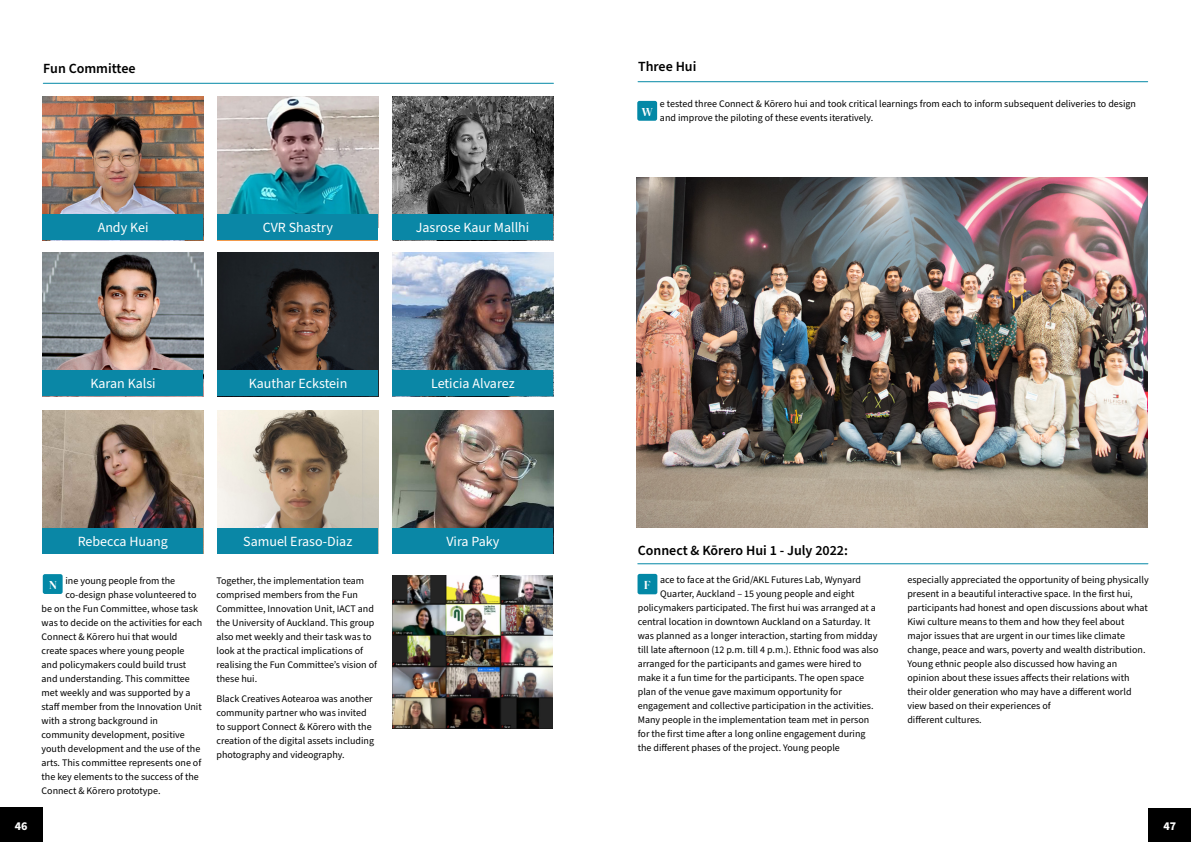
<style>
.page{position:relative;width:1191px;height:842px;background:#fff}
.page>*{position:absolute;margin:0;border:0;box-sizing:border-box;transform-origin:0 0}
.t1{font:14px "Source Sans Pro";color:#fff}
.t2{font:600 14px "Source Sans Pro";color:#000}
.t3{font:700 12px "Source Sans Pro";color:#fff}
.t4{font:12px "DM Serif Display";color:#fff}
.t5{font:10px/14px "Source Sans Pro";color:#000}
</style>
<div class="page">
<div style="left:0;top:806px;width:43px;height:36px;background:#000"></div>
<div style="left:1148px;top:808px;width:43px;height:34px;background:#000"></div>
<div style="left:43px;top:574px;width:20px;height:20px;background:#0388a6;border-radius:2px"></div>
<img style="left:392px;top:575px;width:161px;height:153px">
<img style="left:636px;top:177px;width:511px;height:351px">
<div style="left:637px;top:101px;width:20px;height:20px;background:#0388a6;border-radius:2px"></div>
<hr style="left:638px;top:81px;width:509px;height:1px;background:#0388a6">
<hr style="left:638px;top:563px;width:510px;height:1px;background:#0388a6">
<div style="left:637px;top:574px;width:20px;height:20px;background:#0388a6;border-radius:2px"></div>
<img style="left:43px;top:97px;width:160px;height:118px">
<img style="left:43px;top:253px;width:160px;height:118px">
<img style="left:43px;top:410px;width:160px;height:118px">
<img style="left:217px;top:97px;width:161px;height:118px">
<img style="left:217px;top:253px;width:161px;height:118px">
<img style="left:217px;top:410px;width:161px;height:118px">
<img style="left:392px;top:97px;width:161px;height:118px">
<img style="left:392px;top:253px;width:161px;height:118px">
<img style="left:392px;top:410px;width:161px;height:118px">
<div style="left:42px;top:215px;width:161px;height:25px;background:#0a87a6"></div>
<div style="left:42px;top:371px;width:161px;height:25px;background:#0a87a6"></div>
<div style="left:42px;top:528px;width:161px;height:25px;background:#0a87a6"></div>
<div style="left:217px;top:215px;width:161px;height:25px;background:#0a87a6"></div>
<div style="left:217px;top:371px;width:161px;height:25px;background:#0a87a6"></div>
<div style="left:217px;top:528px;width:161px;height:25px;background:#0a87a6"></div>
<div style="left:392px;top:215px;width:161px;height:25px;background:#0a87a6"></div>
<div style="left:392px;top:371px;width:161px;height:25px;background:#0a87a6"></div>
<div style="left:392px;top:528px;width:161px;height:25px;background:#0a87a6"></div>
<hr style="left:43px;top:83px;width:510px;height:1px;background:#0388a6">
<h1 class="t2" style="left:43px;top:59px;width:94px">Fun Committee</h1>
<h1 class="t2" style="left:638px;top:57px;width:60px">Three Hui</h1>
<p class="t5" style="left:660px;top:97px;width:477px">e tested three Connect &amp; Kōrero hui and took critical learnings from each to inform subsequent deliveries to design and improve the piloting of these events iteratively.</p>
<p class="t4" style="left:641px;top:105px;width:13px">W</p>
<h1 class="t1" style="left:98px;top:218px;width:52px">Andy Kei</h1>
<h1 class="t1" style="left:263px;top:218px;width:72px">CVR Shastry</h1>
<h1 class="t1" style="left:416px;top:218px;width:115px">Jasrose Kaur Mallhi</h1>
<h1 class="t1" style="left:90px;top:374px;width:67px">Karan Kalsi</h1>
<h1 class="t1" style="left:249px;top:374px;width:100px">Kauthar Eckstein</h1>
<h1 class="t1" style="left:431px;top:374px;width:85px">Leticia Alvarez</h1>
<h1 class="t1" style="left:78px;top:531px;width:92px">Rebecca Huang</h1>
<h1 class="t1" style="left:243px;top:532px;width:111px">Samuel Eraso-Diaz</h1>
<h1 class="t1" style="left:446px;top:532px;width:54px">Vira Paky</h1>
<p class="t5" style="left:65px;top:574px;width:111px">ine young people from the</p>
<p class="t5" style="left:65px;top:588px;width:133px">co-design phase volunteered to</p>
<p class="t5" style="left:42px;top:602px;width:158px">be on the Fun Committee, whose task</p>
<p class="t5" style="left:42px;top:616px;width:162px">was to decide on the activities for each</p>
<p class="t5" style="left:42px;top:630px;width:137px">Connect &amp; Kōrero hui that would</p>
<p class="t5" style="left:42px;top:644px;width:144px">create spaces where young people</p>
<p class="t5" style="left:42px;top:658px;width:146px">and policymakers could build trust</p>
<p class="t5" style="left:42px;top:672px;width:150px">and understanding. This committee</p>
<p class="t5" style="left:42px;top:686px;width:150px">met weekly and was supported by a</p>
<p class="t5" style="left:42px;top:700px;width:162px">staff member from the Innovation Unit</p>
<p class="t5" style="left:42px;top:714px;width:118px">with a strong background in</p>
<p class="t5" style="left:42px;top:728px;width:145px">community development, positive</p>
<p class="t5" style="left:42px;top:742px;width:160px">youth development and the use of the</p>
<p class="t5" style="left:42px;top:756px;width:161px">arts. This committee represents one of</p>
<p class="t5" style="left:42px;top:770px;width:159px">the key elements to the success of the</p>
<p class="t5" style="left:42px;top:784px;width:121px">Connect &amp; Kōrero prototype.</p>
<p class="t4" style="left:49px;top:578px;width:9px">N</p>
<p class="t5" style="left:216px;top:574px;width:162px">Together, the implementation team comprised members from the Fun Committee, Innovation Unit, IACT and the University of Auckland. This group also met weekly and their task was to look at the practical implications of realising the Fun Committee’s vision of these hui.</p>
<p class="t5" style="left:216px;top:692px;width:159px">Black Creatives Aotearoa was another community partner who was invited to support Connect &amp; Kōrero with the creation of the digital assets including photography and videography.</p>
<h1 class="t2" style="left:638px;top:540px;width:212px">Connect &amp; Kōrero Hui 1 - July 2022:</h1>
<p class="t5" style="left:660px;top:573px;width:202px">ace to face at the Grid/AKL Futures Lab, Wynyard</p>
<p class="t5" style="left:660px;top:587px;width:196px">Quarter, Auckland – 15 young people and eight</p>
<p class="t5" style="left:638px;top:601px;width:240px">policymakers participated. The first hui was arranged at a</p>
<p class="t5" style="left:638px;top:615px;width:234px">central location in downtown Auckland on a Saturday. It</p>
<p class="t5" style="left:638px;top:629px;width:241px">was planned as a longer interaction, starting from midday</p>
<p class="t5" style="left:638px;top:643px;width:242px">till late afternoon (12 p.m. till 4 p.m.). Ethnic food was also</p>
<p class="t5" style="left:638px;top:657px;width:225px">arranged for the participants and games were hired to</p>
<p class="t5" style="left:638px;top:671px;width:228px">make it a fun time for the participants. The open space</p>
<p class="t5" style="left:638px;top:685px;width:206px">plan of the venue gave maximum opportunity for</p>
<p class="t5" style="left:638px;top:699px;width:237px">engagement and collective participation in the activities.</p>
<p class="t5" style="left:638px;top:713px;width:233px">Many people in the implementation team met in person</p>
<p class="t5" style="left:638px;top:727px;width:229px">for the first time after a long online engagement during</p>
<p class="t5" style="left:638px;top:741px;width:204px">the different phases of the project. Young people</p>
<p class="t4" style="left:644px;top:578px;width:8px">F</p>
<p class="t5" style="left:907px;top:573px;width:243px">especially appreciated the opportunity of being physically present in a beautiful interactive space. In the first hui, participants had honest and open discussions about what Kiwi culture means to them and how they feel about major issues that are urgent in our times like climate change, peace and wars, poverty and wealth distribution.<br>Young ethnic people also discussed how having an opinion about these issues affects their relations with their older generation who may have a different world view based on their experiences of<br>different cultures.</p>
<p class="t3" style="left:15px;top:818px;width:14px">46</p>
<p class="t3" style="left:1163px;top:818px;width:14px">47</p>
</div>
